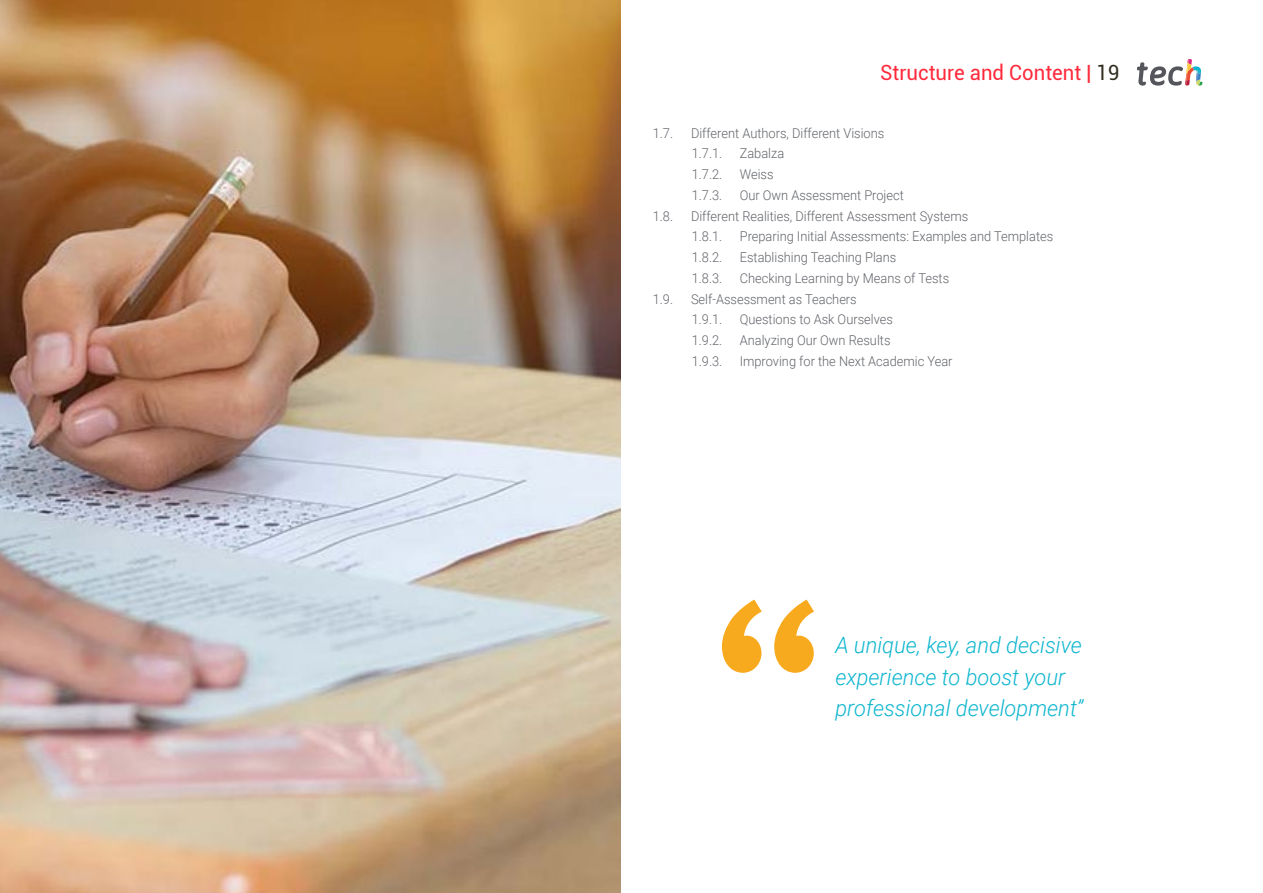
<style>
.page{position:relative;width:1263px;height:893px;background:#fff}
.page>*{position:absolute;margin:0;border:0;box-sizing:border-box;transform-origin:0 0}
.t1{font:italic 300 22.5px/31.5px "Roboto";color:#0fb6cf}
.t2{font:21px "Roboto";color:#ff293a}
.t3{font:300 13.5px/20.7px "Roboto";color:#61646a;scale:.95 1}
.s1{color:#312e20}
</style>
<div class="page">
<svg style="left:722px;top:600px;width:92px;height:73px"></svg>
<img style="left:0;top:0;width:621px;height:893px">
<svg style="left:1137px;top:59px;width:65px;height:27px"></svg>
<h2 class="t2" style="left:880px;top:57px;width:241px">Structure and Content | <span class="s1">19</span></h2>
<p class="t3" style="left:653px;top:122px;width:23px">1.7.</p>
<p class="t3" style="left:691px;top:122px;width:205px">Different Authors, Different Visions<br>1.7.1.</p>
<p class="t3" style="left:740px;top:143px;width:48px">Zabalza</p>
<p class="t3" style="left:692px;top:164px;width:34px">1.7.2.</p>
<p class="t3" style="left:740px;top:164px;width:37px">Weiss</p>
<p class="t3" style="left:692px;top:184px;width:34px">1.7.3.</p>
<p class="t3" style="left:740px;top:184px;width:174px">Our Own Assessment Project</p>
<p class="t3" style="left:653px;top:205px;width:23px">1.8.</p>
<p class="t3" style="left:691px;top:205px;width:294px">Different Realities, Different Assessment Systems<br>1.8.1.</p>
<p class="t3" style="left:740px;top:226px;width:331px">Preparing Initial Assessments: Examples and Templates</p>
<p class="t3" style="left:692px;top:247px;width:34px">1.8.2.</p>
<p class="t3" style="left:740px;top:247px;width:166px">Establishing Teaching Plans</p>
<p class="t3" style="left:692px;top:267px;width:34px">1.8.3.</p>
<p class="t3" style="left:740px;top:267px;width:222px">Checking Learning by Means of Tests</p>
<p class="t3" style="left:653px;top:288px;width:23px">1.9.</p>
<p class="t3" style="left:691px;top:288px;width:176px">Self-Assessment as Teachers<br>1.9.1.</p>
<p class="t3" style="left:740px;top:309px;width:163px">Questions to Ask Ourselves</p>
<p class="t3" style="left:692px;top:330px;width:34px">1.9.2.</p>
<p class="t3" style="left:740px;top:330px;width:160px">Analyzing Our Own Results</p>
<p class="t3" style="left:692px;top:350px;width:34px">1.9.3.</p>
<p class="t3" style="left:740px;top:350px;width:225px">Improving for the Next Academic Year</p>
<h1 class="t1" style="left:835px;top:628px;width:250px">A unique, key, and decisive experience to boost your professional development”</h1>
</div>
